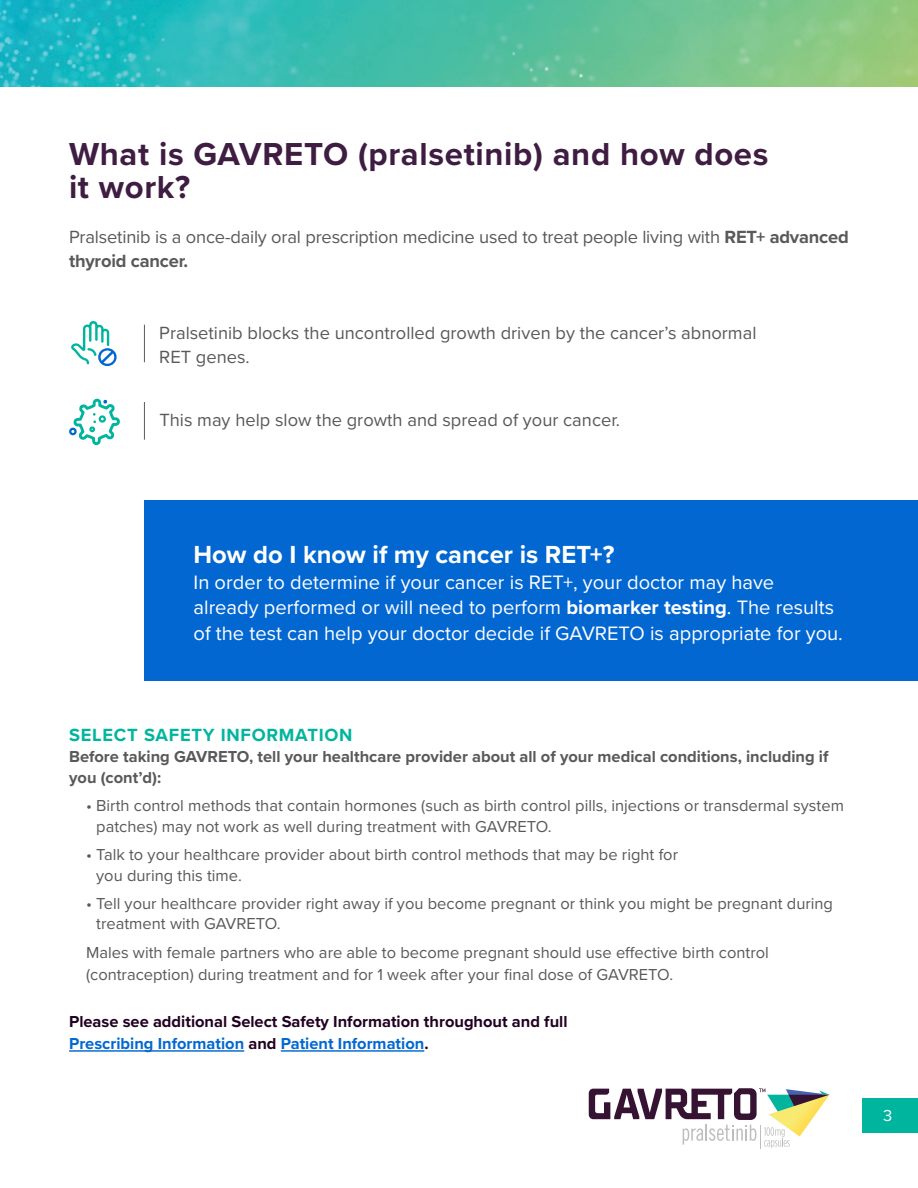
<style>
.page{position:relative;width:918px;height:1188px;background:#fff}
.page>*{position:absolute;margin:0;border:0;box-sizing:border-box;transform-origin:0 0}
.t1{font:700 33px/33px "Proxima Nova";letter-spacing:.02em;color:#3f1c41}
.t2{font:700 25.65px "Proxima Nova";color:#fff}
.t3{font:20.1px/25.5px "Proxima Nova";color:#fff}
.t4{font:18.3px/23.4px "Proxima Nova";color:#58595b}
.t5{font:700 18.3px "Proxima Nova";letter-spacing:.04em;color:#00b59e}
.t6{font:16.5px/21.1px "Proxima Nova";color:#58595b}
.t7{font:700 16.5px/21.9px "Proxima Nova";color:#210021}
.t8{font:700 16.5px/21.1px "Proxima Nova";color:#58595b}
.t9{font:16.5px "Proxima Nova";color:#fff}
.s1{font-weight:700}
.s2{color:#0367d2}
</style>
<div class="page">
<img style="left:0;top:0;width:918px;height:87px">
<div style="left:145px;top:501px;width:773px;height:180px;background:#0367d2"></div>
<svg style="left:589px;top:1088px;width:240px;height:61px"></svg>
<hr style="left:144px;top:325px;width:1px;height:37px;background:#58595b">
<hr style="left:144px;top:402px;width:1px;height:38px;background:#58595b">
<svg style="left:71px;top:321px;width:46px;height:45px"></svg>
<svg style="left:69px;top:398px;width:51px;height:48px"></svg>
<div style="left:863px;top:1098px;width:55px;height:34px;background:#00b59e"></div>
<hr style="left:69px;top:1050px;width:175px;height:2px;background:#0367d2">
<hr style="left:281px;top:1050px;width:143px;height:2px;background:#0367d2">
<h1 class="t1" style="left:69px;top:137px;width:701px">What is GAVRETO (pralsetinib) and how does it work?</h1>
<p class="t4" style="left:69px;top:225px;width:781px">Pralsetinib is a once-daily oral prescription medicine used to treat people living with <span class="s1">RET+ advanced thyroid cancer.</span></p>
<p class="t4" style="left:159px;top:321px;width:599px">Pralsetinib blocks the uncontrolled growth driven by the cancer’s abnormal<br>RET genes.</p>
<p class="t4" style="left:159px;top:408px;width:462px">This may help slow the growth and spread of your cancer.</p>
<h2 class="t2" style="left:194px;top:536px;width:423px">How do I know if my cancer is RET+?</h2>
<p class="t3" style="left:194px;top:568px;width:651px">In order to determine if your cancer is RET+, your doctor may have already performed or will need to perform <span class="s1">biomarker testing</span>. The results of the test can help your doctor decide if GAVRETO is appropriate for you.</p>
<p class="t5" style="left:69px;top:721px;width:285px">SELECT SAFETY INFORMATION</p>
<p class="t8" style="left:69px;top:746px;width:761px">Before taking GAVRETO, tell your healthcare provider about all of your medical conditions, including if you (cont’d):</p>
<p class="t6" style="left:96px;top:794px;width:749px;text-indent:-10px">• Birth control methods that contain hormones (such as birth control pills, injections or transdermal system patches) may not work as well during treatment with GAVRETO.</p>
<p class="t6" style="left:96px;top:843px;width:583px;text-indent:-10px">• Talk to your healthcare provider about birth control methods that may be right for you during this time.</p>
<p class="t6" style="left:96px;top:893px;width:738px;line-height:19.8px;text-indent:-10px">• Tell your healthcare provider right away if you become pregnant or think you might be pregnant during treatment with GAVRETO.</p>
<p class="t6" style="left:86px;top:941px;width:684px;line-height:21.9px">Males with female partners who are able to become pregnant should use effective birth control (contraception) during treatment and for 1 week after your final dose of GAVRETO.</p>
<p class="t7" style="left:69px;top:1010px;width:500px">Please see additional Select Safety Information throughout and full<br><span class="s2">Prescribing Information</span> and <span class="s2">Patient Information</span>.</p>
<p class="t9" style="left:883px;top:1103px;width:11px">3</p>
</div>
